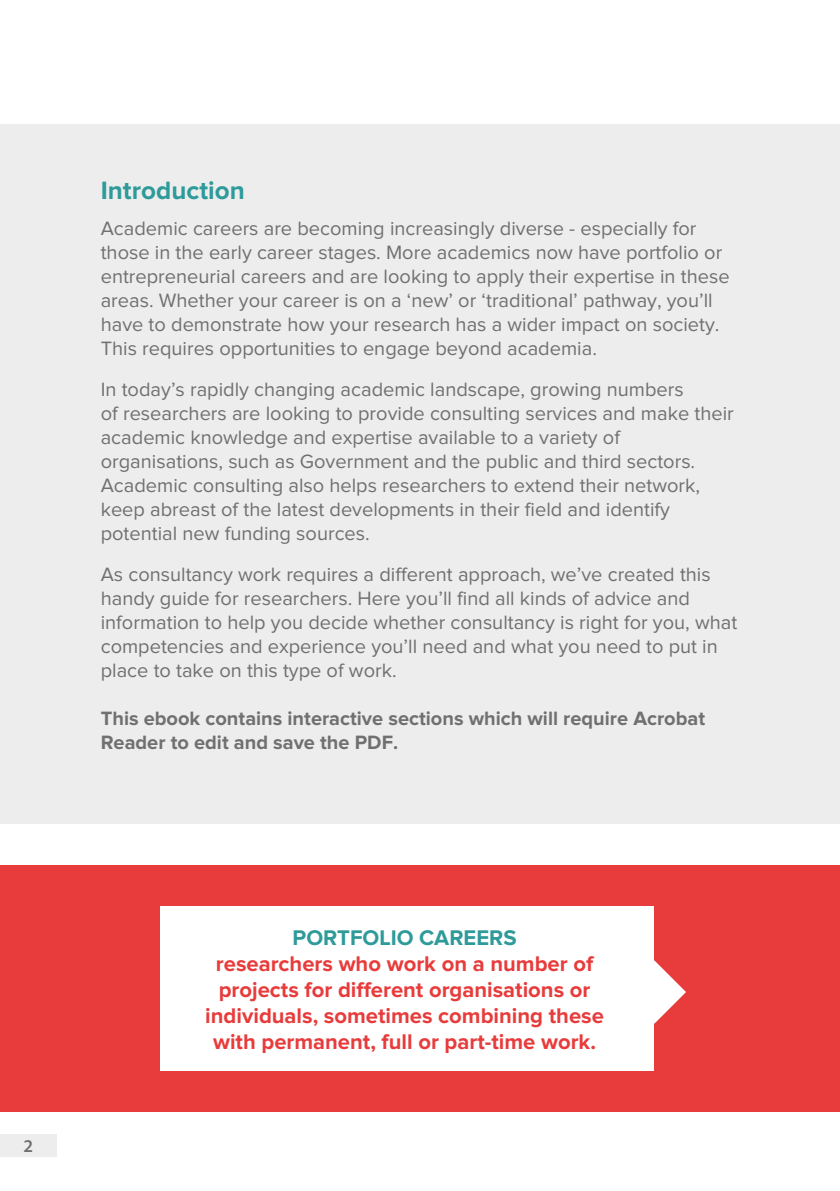
<style>
.page{position:relative;width:840px;height:1191px;background:#fff}
.page>*{position:absolute;margin:0;border:0;box-sizing:border-box;transform-origin:0 0}
.t1{font:700 26px "Proxima Nova";color:#2e9a9a}
.t2{font:700 22px/26px "Proxima Nova";color:#e83b3b;text-align:center}
.t3{font:20px/24px "Proxima Nova";color:#707070}
.t4{font:700 20px/24px "Proxima Nova";color:#707070}
.t5{font:600 18px "Myriad Pro";color:#707070}
.s1{color:#2e9a9a}
</style>
<div class="page">
<div style="left:0;top:1134px;width:57px;height:23px;background:#ededed"></div>
<div style="left:0;top:124px;width:839px;height:699px;background:#ededed"></div>
<div style="left:0;top:865px;width:839px;height:246px;background:#e83b3b"></div>
<div style="left:160px;top:906px;width:494px;height:164px;background:#fff"></div>
<svg style="left:654px;top:960px;width:31px;height:63px"></svg>
<p class="t1" style="left:101px;top:179px;width:145px">Introduction</p>
<p class="t3" style="left:101px;top:217px;width:630px">Academic careers are becoming increasingly diverse - especially for those in the early career stages. More academics now have portfolio or entrepreneurial careers and are looking to apply their expertise in these areas. Whether your career is on a ‘new’ or ‘traditional’ pathway, you’ll have to demonstrate how your research has a wider impact on society.<br>This requires opportunities to engage beyond academia.</p>
<p class="t3" style="left:101px;top:378px;width:634px">In today’s rapidly changing academic landscape, growing numbers<br>of researchers are looking to provide consulting services and make their academic knowledge and expertise available to a variety of organisations, such as Government and the public and third sectors.<br>Academic consulting also helps researchers to extend their network, keep abreast of the latest developments in their field and identify potential new funding sources.</p>
<p class="t3" style="left:101px;top:563px;width:637px">As consultancy work requires a different approach, we’ve created this handy guide for researchers. Here you’ll find all kinds of advice and information to help you decide whether consultancy is right for you, what competencies and experience you’ll need and what you need to put in place to take on this type of work.</p>
<p class="t4" style="left:101px;top:707px;width:605px">This ebook contains interactive sections which will require Acrobat<br>Reader to edit and save the PDF.</p>
<p class="t5" style="left:24px;top:1134px;width:11px">2</p>
<p class="t2" style="left:205px;top:925px;width:400px"><span class="s1">PORTFOLIO CAREERS<br></span>researchers who work on a number of projects for different organisations or individuals, sometimes combining these with permanent, full or part-time work.</p>
</div>
